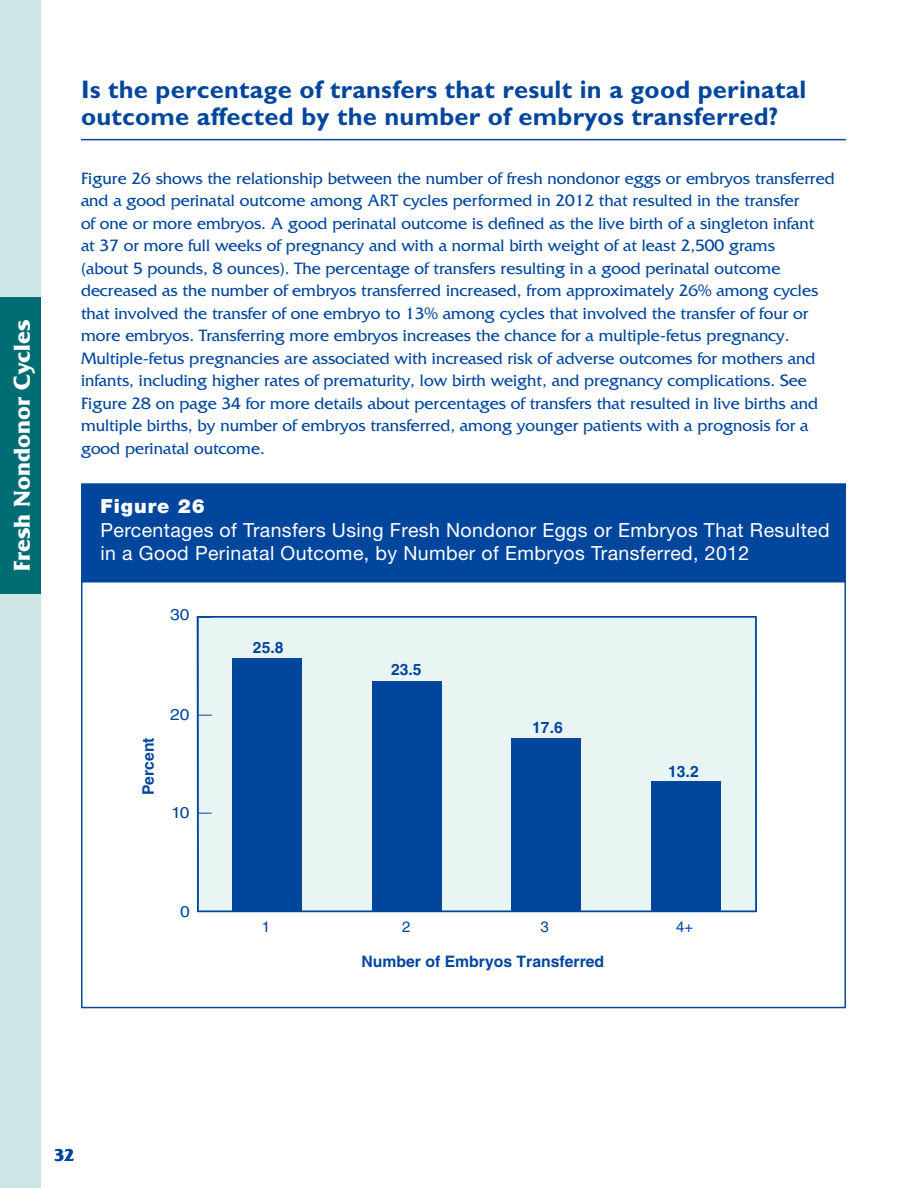
<style>
.page{position:relative;width:918px;height:1188px;background:#fff}
.page>*{position:absolute;margin:0;border:0;box-sizing:border-box;transform-origin:0 0}
.t1{font:700 25.5px/27px "Gill Sans Std";letter-spacing:.01em;color:#00469d}
.t2{font:700 24px "Friz Quadrata Std";color:#fff}
.t3{font:19.5px/23.4px "Helvetica Neue LT Std";letter-spacing:.02em;color:#fff}
.t4{font:700 18px "Friz Quadrata Std";color:#00469d}
.Figure_Text{font:17.25px/22.5px "Friz Quadrata Std";color:#00469d}
.t5{font:700 15.75px "Helvetica LT Std";color:#00469d}
.t6{font:15.75px "Helvetica LT Std";color:#00469d;scale:1.11 1}
.t7{font:15px "Helvetica LT Std";color:#00469d}
.s1{font-weight:900}
</style>
<div class="page">
<div style="left:0;top:0;width:40px;height:1188px;background:#cce5e5"></div>
<div style="left:0;top:297px;width:40px;height:297px;background:#006d75"></div>
<hr style="left:81px;top:139px;width:765px;height:1px;background:#00469d">
<div style="left:82px;top:484px;width:763px;height:98px;background:#00469d"></div>
<div style="left:81px;top:483px;width:765px;height:99px;border:2px solid #00469d"></div>
<div style="left:198px;top:617px;width:558px;height:294px;background:#e8f5f3"></div>
<svg style="left:199px;top:813px;width:13px;height:1px"></svg>
<svg style="left:199px;top:715px;width:13px;height:1px"></svg>
<div style="left:233px;top:658px;width:69px;height:253px;background:#00469d"></div>
<div style="left:372px;top:681px;width:70px;height:230px;background:#00469d"></div>
<div style="left:511px;top:739px;width:70px;height:172px;background:#00469d"></div>
<div style="left:651px;top:782px;width:70px;height:129px;background:#00469d"></div>
<div style="left:197px;top:616px;width:560px;height:296px;border:1px solid #00469d"></div>
<div style="left:81px;top:581px;width:765px;height:427px;border:2px solid #00469d"></div>
<h2 class="t2" style="left:9px;top:571px;width:253px;rotate:-90deg">Fresh Nondonor Cycles</h2>
<h2 class="t1" style="left:81px;top:76px;width:727px">Is the percentage of transfers that result in a good perinatal outcome affected by the number of embryos transferred?</h2>
<p class="Figure_Text" style="left:81px;top:167px;width:755px">Figure 26 shows the relationship between the number of fresh nondonor eggs or embryos transferred and a good perinatal outcome among ART cycles performed in 2012 that resulted in the transfer<br>of one or more embryos. A good perinatal outcome is defined as the live birth of a singleton infant<br>at 37 or more full weeks of pregnancy and with a normal birth weight of at least 2,500 grams<br>(about 5 pounds, 8 ounces). The percentage of transfers resulting in a good perinatal outcome decreased as the number of embryos transferred increased, from approximately 26% among cycles that involved the transfer of one embryo to 13% among cycles that involved the transfer of four or more embryos. Transferring more embryos increases the chance for a multiple-fetus pregnancy.<br>Multiple-fetus pregnancies are associated with increased risk of adverse outcomes for mothers and infants, including higher rates of prematurity, low birth weight, and pregnancy complications. See Figure 28 on page 34 for more details about percentages of transfers that resulted in live births and multiple births, by number of embryos transferred, among younger patients with a prognosis for a good perinatal outcome.</p>
<p class="t3" style="left:100px;top:494px;width:731px"><span class="s1">Figure 26<br></span>Percentages of Transfers Using Fresh Nondonor Eggs or Embryos That Resulted in a Good Perinatal Outcome, by Number of Embryos Transferred, 2012</p>
<p class="t6" style="left:170px;top:605px;width:19px">30</p>
<p class="t5" style="left:139px;top:795px;width:59px;rotate:-90deg">Percent</p>
<p class="t6" style="left:170px;top:705px;width:19px">20</p>
<p class="t6" style="left:171px;top:803px;width:18px">10</p>
<p class="t6" style="left:180px;top:902px;width:10px">0</p>
<p class="t5" style="left:253px;top:638px;width:32px">25.8</p>
<p class="t5" style="left:391px;top:660px;width:32px">23.5</p>
<p class="t5" style="left:532px;top:718px;width:32px">17.6</p>
<p class="t7" style="left:262px;top:918px;width:10px">1</p>
<p class="t7" style="left:402px;top:918px;width:10px">2</p>
<p class="t7" style="left:541px;top:918px;width:10px">3</p>
<p class="t5" style="left:362px;top:952px;width:244px">Number of Embryos Transferred</p>
<p class="t5" style="left:668px;top:762px;width:32px">13.2</p>
<p class="t7" style="left:676px;top:918px;width:19px">4+</p>
<p class="t4" style="left:54px;top:1145px;width:22px">32</p>
</div>
